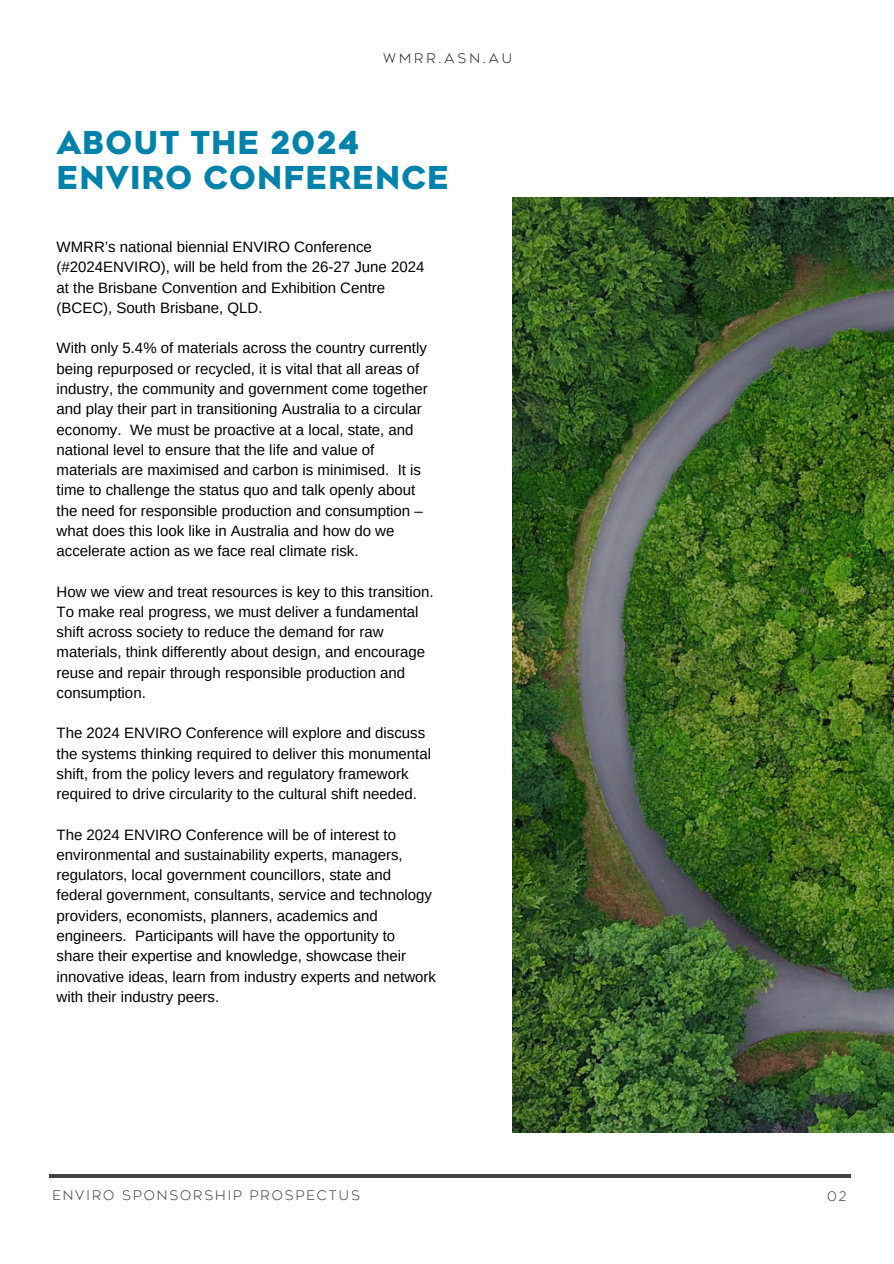
<style>
.page{position:relative;width:894px;height:1264px;background:#fff}
.page>*{position:absolute;margin:0;border:0;box-sizing:border-box;transform-origin:0 0}
.t1{font:800 31.5px/34.8px "Geometos Neue";letter-spacing:.03em;color:#0082aa}
.t2{font:15px/20.2px "Arimo";color:#000}
.t3{font:300 13.2px "Geometos Neue";letter-spacing:.15em;color:#444440}
.t4{font:300 13.2px "Geometos Neue";letter-spacing:.23em;color:#2a2a2a}
</style>
<div class="page">
<hr style="left:49px;top:1174px;width:801px;height:3px;background:#444440">
<img style="left:512px;top:197px;width:381px;height:935px">
<p class="t4" style="left:383px;top:51px;width:130px">WMRR.ASN.AU</p>
<h2 class="t1" style="left:57px;top:126px;width:394px">ABOUT THE 2024<br>ENVIRO CONFERENCE</h2>
<h2 class="t2" style="left:57px;top:237px;width:369px">WMRR’s national biennial ENVIRO Conference (#2024ENVIRO), will be held from the 26-27 June 2024 at the Brisbane Convention and Exhibition Centre (BCEC), South Brisbane, QLD.</h2>
<h2 class="t2" style="left:57px;top:338px;width:372px">With only 5.4% of materials across the country currently being repurposed or recycled, it is vital that all areas of industry, the community and government come together and play their part in transitioning Australia to a circular economy. We must be proactive at a local, state, and national level to ensure that the life and value of materials are maximised and carbon is minimised. It is time to challenge the status quo and talk openly about the need for responsible production and consumption – what does this look like in Australia and how do we accelerate action as we face real climate risk.</h2>
<h2 class="t2" style="left:57px;top:581px;width:378px">How we view and treat resources is key to this transition.<br>To make real progress, we must deliver a fundamental shift across society to reduce the demand for raw materials, think differently about design, and encourage reuse and repair through responsible production and consumption.</h2>
<h2 class="t2" style="left:57px;top:723px;width:376px">The 2024 ENVIRO Conference will explore and discuss the systems thinking required to deliver this monumental shift, from the policy levers and regulatory framework required to drive circularity to the cultural shift needed.</h2>
<p class="t2" style="left:57px;top:824px;width:381px">The 2024 ENVIRO Conference will be of interest to environmental and sustainability experts, managers, regulators, local government councillors, state and federal government, consultants, service and technology providers, economists, planners, academics and engineers. Participants will have the opportunity to share their expertise and knowledge, showcase their innovative ideas, learn from industry experts and network with their industry peers.</p>
<p class="t3" style="left:52px;top:1187px;width:309px">ENVIRO SPONSORSHIP PROSPECTUS</p>
<h1 class="t3" style="left:826px;top:1188px;width:21px">02</h1>
</div>
